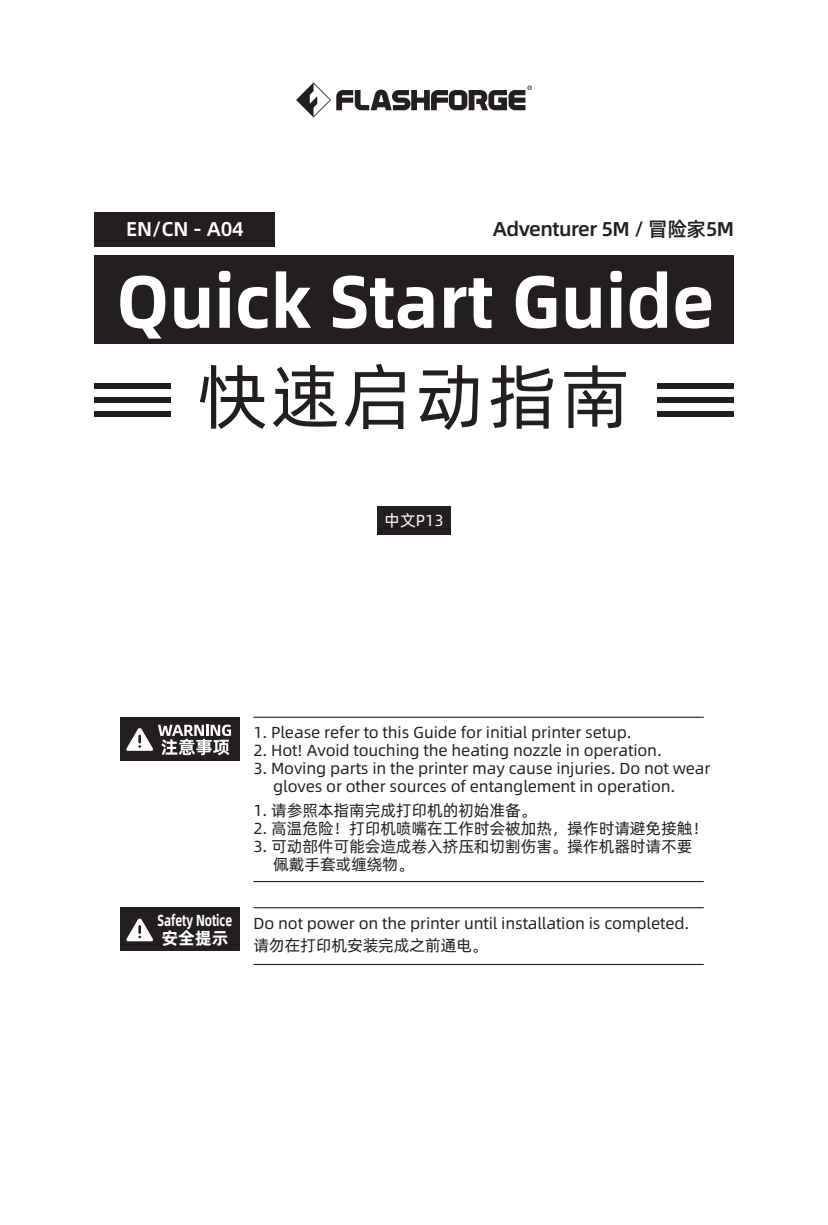
<style>
.page{position:relative;width:828px;height:1225px;background:#fff}
.page>*{position:absolute;margin:0;border:0;box-sizing:border-box;transform-origin:0 0}
.t1{font:74.2px "Alibaba Pu Hui Ti B";color:#fff;scale:.96 1}
.t2{font:70.8px "Alibaba Pu Hui Ti R";letter-spacing:.04em;color:#231f20}
.t3{font:20px "Alibaba Pu Hui Ti M";letter-spacing:-.025em;color:#231f20}
.t4{font:20px "Alibaba Pu Hui Ti M";letter-spacing:-.01em;color:#fff}
.t5{font:17px "Alibaba Pu Hui Ti B";color:#fff}
.t6{font:16px/18px "Alibaba Pu Hui Ti R";letter-spacing:-.01em;color:#231f20}
.t7{font:16px "Alibaba Pu Hui Ti B";color:#fff;scale:.73 1}
.t8{font:16px "Alibaba Pu Hui Ti R";color:#fff}
</style>
<div class="page">
<div style="left:377px;top:507px;width:74px;height:28px;background:#231f20"></div>
<div style="left:94px;top:383px;width:77px;height:5px;background:#231f20"></div>
<div style="left:94px;top:397px;width:77px;height:5px;background:#231f20"></div>
<div style="left:94px;top:412px;width:77px;height:5px;background:#231f20"></div>
<div style="left:657px;top:383px;width:76px;height:5px;background:#231f20"></div>
<div style="left:657px;top:397px;width:76px;height:5px;background:#231f20"></div>
<div style="left:657px;top:412px;width:76px;height:5px;background:#231f20"></div>
<div style="left:94px;top:256px;width:639px;height:88px;background:#231f20"></div>
<div style="left:94px;top:212px;width:181px;height:34px;background:#231f20"></div>
<svg style="left:296px;top:82px;width:236px;height:35px"></svg>
<hr style="left:253px;top:716px;width:451px;height:2px;background:#231f20">
<hr style="left:253px;top:907px;width:451px;height:1px;background:#231f20">
<hr style="left:253px;top:964px;width:451px;height:1px;background:#231f20">
<hr style="left:253px;top:881px;width:451px;height:1px;background:#231f20">
<div style="left:120px;top:717px;width:120px;height:43px;background:#231f20"></div>
<svg style="left:126px;top:724px;width:105px;height:31px"></svg>
<div style="left:120px;top:907px;width:120px;height:43px;background:#231f20"></div>
<svg style="left:126px;top:918px;width:27px;height:23px"></svg>
<p class="t4" style="left:126px;top:213px;width:119px">EN/CN - A04</p>
<p class="t3" style="left:493px;top:213px;width:243px">Adventurer 5M / 冒险家5M</p>
<h1 class="t1" style="left:116px;top:243px;width:624px">Quick Start Guide</h1>
<h2 class="t2" style="left:198px;top:343px;width:433px">快速启动指南</h2>
<p class="t8" style="left:384px;top:508px;width:61px">中文P13</p>
<p class="t6" style="left:253px;top:722px;width:380px">1. Please refer to this Guide for initial printer setup.</p>
<p class="t6" style="left:253px;top:740px;width:410px">2. Hot! Avoid touching the heating nozzle in operation.</p>
<p class="t6" style="left:273px;top:758px;width:439px;text-indent:-20px">3. Moving parts in the printer may cause injuries. Do not wear gloves or other sources of entanglement in operation.</p>
<p class="t6" style="left:253px;top:800px;width:284px">1. 请参照本指南完成打印机的初始准备。</p>
<p class="t6" style="left:253px;top:818px;width:456px">2. 高温危险！打印机喷嘴在工作时会被加热，操作时请避免接触！</p>
<p class="t6" style="left:273px;top:836px;width:421px;text-indent:-20px">3. 可动部件可能会造成卷入挤压和切割伤害。操作机器时请不要佩戴手套或缠绕物。</p>
<p class="t7" style="left:157px;top:907px;width:104px">Safety Notice</p>
<p class="t6" style="left:253px;top:913px;width:437px">Do not power on the printer until installation is completed.</p>
<p class="t5" style="left:162px;top:924px;width:68px">安全提示</p>
<p class="t6" style="left:253px;top:935px;width:236px">请勿在打印机安装完成之前通电。</p>
</div>
